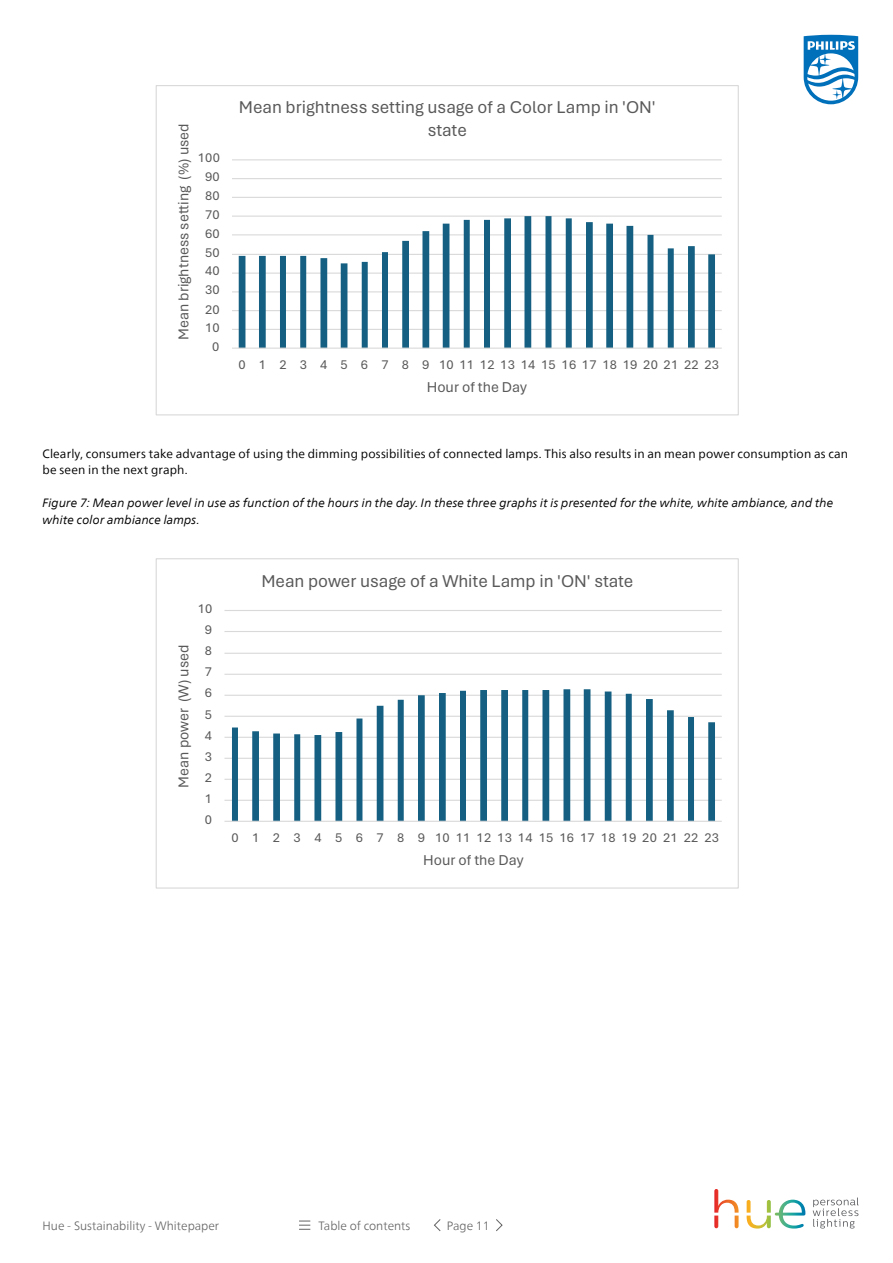
<style>
.page{position:relative;width:893px;height:1263px;background:#fff}
.page>*{position:absolute;margin:0;border:0;box-sizing:border-box;transform-origin:0 0}
.t1{font:18px/22.5px "Aptos";color:#595959;text-align:center}
.t2{font:15px "Aptos";color:#595959}
.t3{font:13.5px "Aptos";letter-spacing:.02em;color:#595959}
.t4{font:italic 12px/16.5px "Neue Frutiger World";letter-spacing:.01em;color:#000}
.t5{font:12px/16.5px "Neue Frutiger World";letter-spacing:.01em;color:#000}
.t6{font:300 12px "Neue Frutiger World";color:#646363}
</style>
<div class="page">
<svg style="left:804px;top:35px;width:54px;height:69px"></svg>
<svg style="left:813px;top:1197px;width:46px;height:31px"></svg>
<svg style="left:714px;top:1189px;width:91px;height:39px"></svg>
<svg style="left:299px;top:1221px;width:11px;height:9px"></svg>
<svg style="left:496px;top:1219px;width:7px;height:13px"></svg>
<svg style="left:434px;top:1219px;width:7px;height:12px"></svg>
<hr style="left:232px;top:329px;width:490px;height:1px;background:#d9d9d9">
<hr style="left:232px;top:310px;width:490px;height:1px;background:#d9d9d9">
<hr style="left:232px;top:291px;width:490px;height:1px;background:#d9d9d9">
<hr style="left:232px;top:273px;width:490px;height:1px;background:#d9d9d9">
<hr style="left:232px;top:254px;width:490px;height:1px;background:#d9d9d9">
<hr style="left:232px;top:234px;width:490px;height:1px;background:#d9d9d9">
<hr style="left:232px;top:216px;width:490px;height:1px;background:#d9d9d9">
<hr style="left:232px;top:197px;width:490px;height:1px;background:#d9d9d9">
<hr style="left:232px;top:178px;width:490px;height:1px;background:#d9d9d9">
<hr style="left:232px;top:159px;width:490px;height:1px;background:#d9d9d9">
<svg style="left:239px;top:216px;width:476px;height:132px"></svg>
<hr style="left:232px;top:348px;width:490px;height:1px;background:#d9d9d9">
<hr style="left:224px;top:800px;width:498px;height:1px;background:#d9d9d9">
<hr style="left:224px;top:779px;width:498px;height:1px;background:#d9d9d9">
<hr style="left:224px;top:758px;width:498px;height:1px;background:#d9d9d9">
<hr style="left:224px;top:737px;width:498px;height:1px;background:#d9d9d9">
<hr style="left:224px;top:716px;width:498px;height:1px;background:#d9d9d9">
<hr style="left:224px;top:695px;width:498px;height:1px;background:#d9d9d9">
<hr style="left:224px;top:674px;width:498px;height:1px;background:#d9d9d9">
<hr style="left:224px;top:653px;width:498px;height:1px;background:#d9d9d9">
<hr style="left:224px;top:631px;width:498px;height:1px;background:#d9d9d9">
<hr style="left:224px;top:610px;width:498px;height:1px;background:#d9d9d9">
<svg style="left:232px;top:689px;width:483px;height:132px"></svg>
<hr style="left:224px;top:821px;width:498px;height:1px;background:#d9d9d9">
<p class="t2" style="left:173px;top:340px;width:218px;rotate:-90deg">Mean brightness setting (%) used</p>
<p class="t3" style="left:198px;top:148px;width:24px">100</p>
<p class="t3" style="left:205px;top:167px;width:16px">90</p>
<p class="t3" style="left:205px;top:187px;width:16px">80</p>
<p class="t3" style="left:205px;top:205px;width:16px">70</p>
<p class="t3" style="left:205px;top:224px;width:16px">60</p>
<p class="t3" style="left:205px;top:243px;width:16px">50</p>
<p class="t3" style="left:205px;top:262px;width:16px">40</p>
<p class="t3" style="left:205px;top:280px;width:16px">30</p>
<p class="t3" style="left:205px;top:300px;width:16px">20</p>
<p class="t3" style="left:205px;top:319px;width:16px">10</p>
<p class="t3" style="left:212px;top:337px;width:9px">0</p>
<h1 class="t1" style="left:239px;top:95px;width:418px">Mean brightness setting usage of a Color Lamp in 'ON' state</h1>
<p class="t3" style="left:238px;top:355px;width:482px">0 1 2 3 4 5 6 7 8 9 1011121314151617181920212223</p>
<p class="t2" style="left:427px;top:376px;width:102px">Hour of the Day</p>
<p class="t5" style="left:43px;top:445px;width:807px">Clearly, consumers take advantage of using the dimming possibilities of connected lamps. This also results in an mean power consumption as can be seen in the next graph.</p>
<p class="t4" style="left:43px;top:494px;width:792px">Figure 7: Mean power level in use as function of the hours in the day. In these three graphs it is presented for the white, white ambiance, and the white color ambiance lamps.</p>
<p class="t3" style="left:198px;top:600px;width:16px">10</p>
<p class="t2" style="left:173px;top:787px;width:144px;rotate:-90deg">Mean power (W) used</p>
<p class="t3" style="left:205px;top:621px;width:9px">9</p>
<p class="t3" style="left:205px;top:642px;width:9px">8</p>
<p class="t3" style="left:205px;top:663px;width:9px">7</p>
<p class="t3" style="left:205px;top:684px;width:9px">6</p>
<p class="t3" style="left:205px;top:705px;width:9px">5</p>
<p class="t3" style="left:205px;top:727px;width:9px">4</p>
<p class="t3" style="left:205px;top:748px;width:9px">3</p>
<p class="t3" style="left:205px;top:769px;width:9px">2</p>
<p class="t3" style="left:205px;top:790px;width:9px">1</p>
<p class="t3" style="left:205px;top:811px;width:9px">0</p>
<h1 class="t1" style="left:261px;top:569px;width:373px">Mean power usage of a White Lamp in 'ON' state</h1>
<p class="t3" style="left:231px;top:828px;width:489px">0 1 2 3 4 5 6 7 8 9 1011121314151617181920212223</p>
<p class="t2" style="left:423px;top:850px;width:102px">Hour of the Day</p>
<p class="t6" style="left:43px;top:1216px;width:178px">Hue - Sustainability - Whitepaper</p>
<p class="t6" style="left:319px;top:1216px;width:93px">Table of contents</p>
<p class="t6" style="left:447px;top:1216px;width:44px">Page 11</p>
</div>
